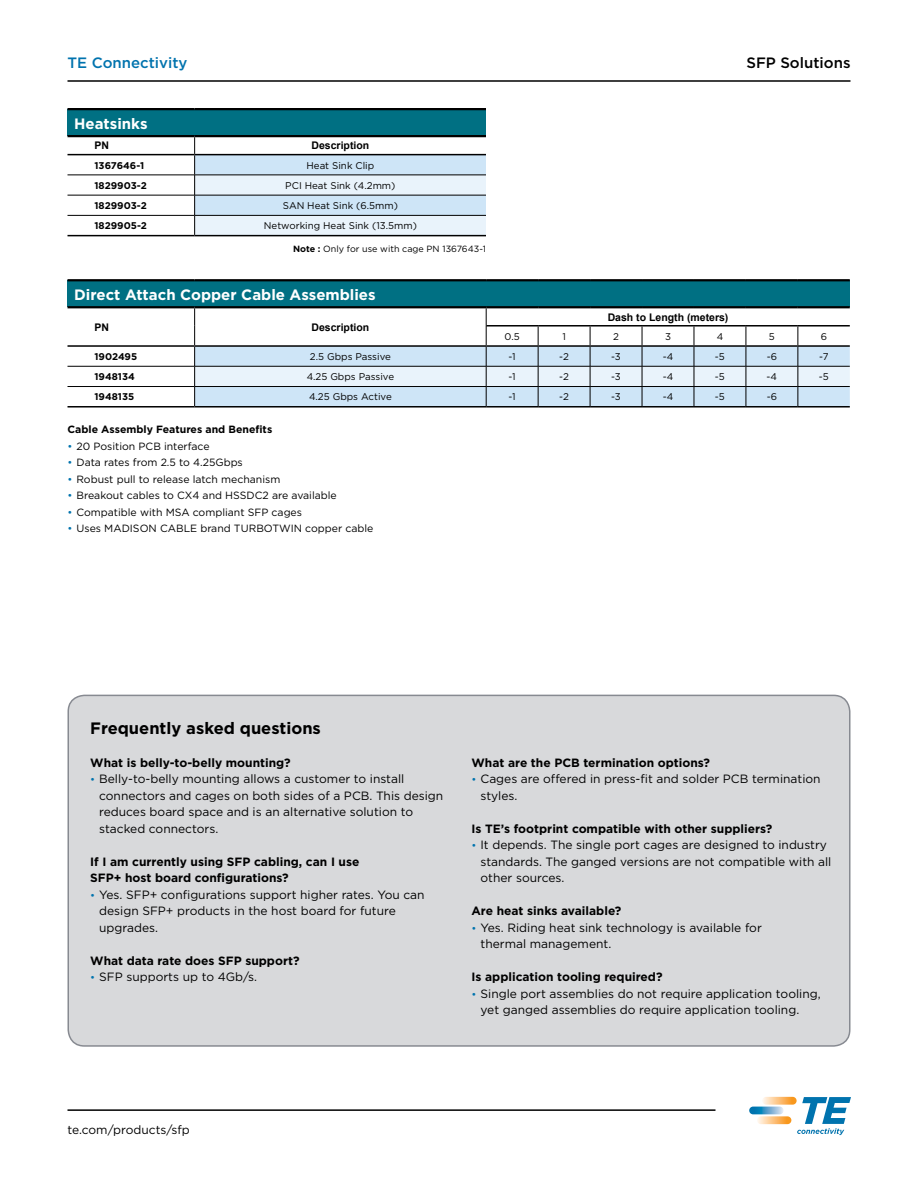
<style>
.page{position:relative;width:918px;height:1188px;background:#fff}
.page>*{position:absolute;margin:0;border:0;box-sizing:border-box;transform-origin:0 0}
.t1{font:700 16.5px "Gotham";color:#000}
.t2{font:700 15px "Gotham";color:#fff}
.t3{font:500 15px "Gotham";color:#0073ae}
.t4{font:500 15px "Gotham";color:#000}
.t5{font:12px/16.5px "Gotham";color:#000}
.t6{font:700 12px/16.5px "Gotham";color:#000}
.t7{font:10.5px "Gotham";color:#000}
.t8{font:700 10.5px "Arial";color:#000}
.t9{font:700 10.5px "Gotham";color:#000}
.t10{font:9.75px "Gotham";color:#000}
.t11{font:700 9.75px "Gotham";color:#000}
.t12{font:9px "Gotham";color:#000}
.s1{font-weight:700}
.s2{color:#0073ae}
.s3{font-size:10.5px;color:#0073ae}
</style>
<div class="page">
<svg style="left:762px;top:1097px;width:35px;height:8px"></svg>
<svg style="left:757px;top:1116px;width:34px;height:8px"></svg>
<svg style="left:749px;top:1107px;width:35px;height:7px"></svg>
<svg style="left:797px;top:1097px;width:54px;height:38px"></svg>
<hr style="left:68px;top:80px;width:783px;height:2px;background:#000">
<hr style="left:68px;top:1109px;width:647px;height:2px;background:#000">
<div style="left:68px;top:695px;width:782px;height:351px;background:#d8d9db;border-radius:16px"></div>
<div style="left:67px;top:695px;width:784px;height:352px;border:2px solid #878a91;border-radius:16px"></div>
<div style="left:68px;top:109px;width:418px;height:27px;background:#007083"></div>
<hr style="left:68px;top:108px;width:127px;height:2px;background:#000">
<hr style="left:195px;top:108px;width:291px;height:2px;background:#000">
<hr style="left:68px;top:135px;width:127px;height:2px;background:#000">
<hr style="left:195px;top:135px;width:291px;height:2px;background:#000">
<hr style="left:68px;top:175px;width:127px;height:1px;background:#000">
<hr style="left:68px;top:195px;width:127px;height:1px;background:#000">
<hr style="left:68px;top:215px;width:127px;height:1px;background:#000">
<svg style="left:194px;top:137px;width:292px;height:98px"></svg>
<hr style="left:68px;top:154px;width:127px;height:1px;background:#000">
<hr style="left:195px;top:154px;width:291px;height:1px;background:#000">
<hr style="left:68px;top:235px;width:127px;height:1px;background:#000">
<hr style="left:195px;top:235px;width:291px;height:1px;background:#000">
<div style="left:68px;top:280px;width:782px;height:27px;background:#007083"></div>
<hr style="left:68px;top:279px;width:127px;height:2px;background:#000">
<hr style="left:195px;top:279px;width:291px;height:2px;background:#000">
<hr style="left:486px;top:279px;width:52px;height:2px;background:#000">
<hr style="left:538px;top:279px;width:52px;height:2px;background:#000">
<hr style="left:590px;top:279px;width:52px;height:2px;background:#000">
<hr style="left:642px;top:279px;width:52px;height:2px;background:#000">
<hr style="left:694px;top:279px;width:52px;height:2px;background:#000">
<hr style="left:746px;top:279px;width:52px;height:2px;background:#000">
<hr style="left:798px;top:279px;width:52px;height:2px;background:#000">
<hr style="left:68px;top:306px;width:127px;height:2px;background:#000">
<hr style="left:195px;top:306px;width:291px;height:2px;background:#000">
<hr style="left:486px;top:306px;width:52px;height:2px;background:#000">
<hr style="left:538px;top:306px;width:52px;height:2px;background:#000">
<hr style="left:590px;top:306px;width:52px;height:2px;background:#000">
<hr style="left:642px;top:306px;width:52px;height:2px;background:#000">
<hr style="left:694px;top:306px;width:52px;height:2px;background:#000">
<hr style="left:746px;top:306px;width:52px;height:2px;background:#000">
<hr style="left:798px;top:306px;width:52px;height:2px;background:#000">
<hr style="left:68px;top:406px;width:127px;height:2px;background:#000">
<hr style="left:195px;top:406px;width:291px;height:2px;background:#000">
<hr style="left:486px;top:406px;width:52px;height:2px;background:#000">
<hr style="left:538px;top:406px;width:52px;height:2px;background:#000">
<hr style="left:590px;top:406px;width:52px;height:2px;background:#000">
<hr style="left:642px;top:406px;width:52px;height:2px;background:#000">
<hr style="left:694px;top:406px;width:52px;height:2px;background:#000">
<hr style="left:746px;top:406px;width:52px;height:2px;background:#000">
<hr style="left:798px;top:406px;width:52px;height:2px;background:#000">
<svg style="left:68px;top:308px;width:782px;height:99px"></svg>
<p class="t3" style="left:68px;top:54px;width:122px">TE Connectivity</p>
<p class="t4" style="left:746px;top:54px;width:106px">SFP Solutions</p>
<p class="t2" style="left:74px;top:115px;width:75px">Heatsinks</p>
<p class="t8" style="left:94px;top:139px;width:16px">PN</p>
<p class="t8" style="left:312px;top:139px;width:59px">Description</p>
<p class="t11" style="left:94px;top:160px;width:51px">1367646-1</p>
<p class="t10" style="left:307px;top:160px;width:69px">Heat Sink Clip</p>
<p class="t11" style="left:94px;top:180px;width:54px">1829903-2</p>
<p class="t10" style="left:285px;top:180px;width:112px">PCI Heat Sink (4.2mm)</p>
<p class="t11" style="left:94px;top:200px;width:54px">1829903-2</p>
<p class="t10" style="left:283px;top:200px;width:117px">SAN Heat Sink (6.5mm)</p>
<p class="t11" style="left:94px;top:220px;width:54px">1829905-2</p>
<p class="t10" style="left:264px;top:220px;width:155px">Networking Heat Sink (13.5mm)</p>
<p class="t12" style="left:293px;top:244px;width:194px"><span class="s1">Note :</span> Only for use with cage PN 1367643-1</p>
<p class="t2" style="left:74px;top:286px;width:303px">Direct Attach Copper Cable Assemblies</p>
<p class="t8" style="left:94px;top:320px;width:16px">PN</p>
<p class="t8" style="left:312px;top:320px;width:59px">Description</p>
<p class="t8" style="left:608px;top:310px;width:122px">Dash to Length (meters)</p>
<p class="t10" style="left:505px;top:331px;width:17px">0.5</p>
<p class="t10" style="left:562px;top:331px;width:5px">1</p>
<p class="t10" style="left:613px;top:331px;width:7px">2</p>
<p class="t10" style="left:665px;top:331px;width:7px">3</p>
<p class="t10" style="left:717px;top:331px;width:8px">4</p>
<p class="t10" style="left:769px;top:331px;width:7px">5</p>
<p class="t10" style="left:821px;top:331px;width:8px">6</p>
<p class="t11" style="left:94px;top:351px;width:44px">1902495</p>
<p class="t10" style="left:310px;top:352px;width:82px">2.5 Gbps Passive</p>
<p class="t10" style="left:509px;top:352px;width:9px">-1</p>
<p class="t10" style="left:559px;top:352px;width:11px">-2</p>
<p class="t10" style="left:611px;top:352px;width:11px">-3</p>
<p class="t10" style="left:663px;top:352px;width:12px">-4</p>
<p class="t10" style="left:715px;top:352px;width:11px">-5</p>
<p class="t10" style="left:767px;top:352px;width:12px">-6</p>
<p class="t10" style="left:819px;top:352px;width:11px">-7</p>
<p class="t11" style="left:94px;top:371px;width:42px">1948134</p>
<p class="t10" style="left:307px;top:372px;width:89px">4.25 Gbps Passive</p>
<p class="t10" style="left:509px;top:372px;width:9px">-1</p>
<p class="t10" style="left:559px;top:372px;width:11px">-2</p>
<p class="t10" style="left:611px;top:372px;width:11px">-3</p>
<p class="t10" style="left:663px;top:372px;width:12px">-4</p>
<p class="t10" style="left:715px;top:372px;width:11px">-5</p>
<p class="t10" style="left:767px;top:372px;width:12px">-4</p>
<p class="t10" style="left:819px;top:372px;width:11px">-5</p>
<p class="t11" style="left:94px;top:391px;width:41px">1948135</p>
<p class="t10" style="left:309px;top:392px;width:84px">4.25 Gbps Active</p>
<p class="t10" style="left:509px;top:392px;width:9px">-1</p>
<p class="t10" style="left:559px;top:392px;width:11px">-2</p>
<p class="t10" style="left:611px;top:392px;width:11px">-3</p>
<p class="t10" style="left:663px;top:392px;width:12px">-4</p>
<p class="t10" style="left:715px;top:392px;width:11px">-5</p>
<p class="t10" style="left:767px;top:392px;width:12px">-6</p>
<p class="t9" style="left:68px;top:424px;width:206px">Cable Assembly Features and Benefits</p>
<p class="t7" style="left:68px;top:440px;width:144px"><span class="s2">•</span> 20 Position PCB interface</p>
<p class="t7" style="left:68px;top:457px;width:177px"><span class="s2">•</span> Data rates from 2.5 to 4.25Gbps</p>
<p class="t7" style="left:68px;top:473px;width:214px"><span class="s2">•</span> Robust pull to release latch mechanism</p>
<p class="t7" style="left:68px;top:490px;width:271px"><span class="s2">•</span> Breakout cables to CX4 and HSSDC2 are available</p>
<p class="t7" style="left:68px;top:506px;width:236px"><span class="s2">•</span> Compatible with MSA compliant SFP cages</p>
<p class="t7" style="left:68px;top:523px;width:308px"><span class="s2">•</span> Uses MADISON CABLE brand TURBOTWIN copper cable</p>
<h1 class="t1" style="left:90px;top:718px;width:232px">Frequently asked questions</h1>
<p class="t6" style="left:90px;top:754px;width:202px">What is belly-to-belly mounting?</p>
<p class="t5" style="left:99px;top:770px;width:346px;text-indent:-9px"><span class="s3">•</span> Belly-to-belly mounting allows a customer to install connectors and cages on both sides of a PCB. This design reduces board space and is an alternative solution to stacked connectors.</p>
<p class="t6" style="left:90px;top:853px;width:271px">If I am currently using SFP cabling, can I use<br>SFP+ host board configurations?</p>
<p class="t5" style="left:99px;top:886px;width:327px;text-indent:-9px"><span class="s3">•</span> Yes. SFP+ configurations support higher rates. You can design SFP+ products in the host board for future upgrades.</p>
<p class="t6" style="left:90px;top:952px;width:211px">What data rate does SFP support?</p>
<p class="t5" style="left:90px;top:968px;width:168px"><span class="s3">•</span> SFP supports up to 4Gb/s.</p>
<p class="t6" style="left:471px;top:754px;width:240px">What are the PCB termination options?</p>
<p class="t5" style="left:480px;top:771px;width:342px;text-indent:-9px"><span class="s3">•</span> Cages are offered in press-fit and solder PCB termination styles.</p>
<p class="t6" style="left:471px;top:820px;width:302px">Is TE’s footprint compatible with other suppliers?</p>
<p class="t5" style="left:480px;top:837px;width:353px;text-indent:-9px"><span class="s3">•</span> It depends. The single port cages are designed to industry standards. The ganged versions are not compatible with all other sources.</p>
<p class="t6" style="left:471px;top:903px;width:151px">Are heat sinks available?</p>
<p class="t5" style="left:480px;top:919px;width:283px;text-indent:-9px"><span class="s3">•</span> Yes. Riding heat sink technology is available for thermal management.</p>
<p class="t6" style="left:471px;top:969px;width:193px">Is application tooling required?</p>
<p class="t5" style="left:480px;top:985px;width:342px;text-indent:-9px"><span class="s3">•</span> Single port assemblies do not require application tooling, yet ganged assemblies do require application tooling.</p>
<p class="t5" style="left:68px;top:1121px;width:124px">te.com/products/sfp</p>
</div>
